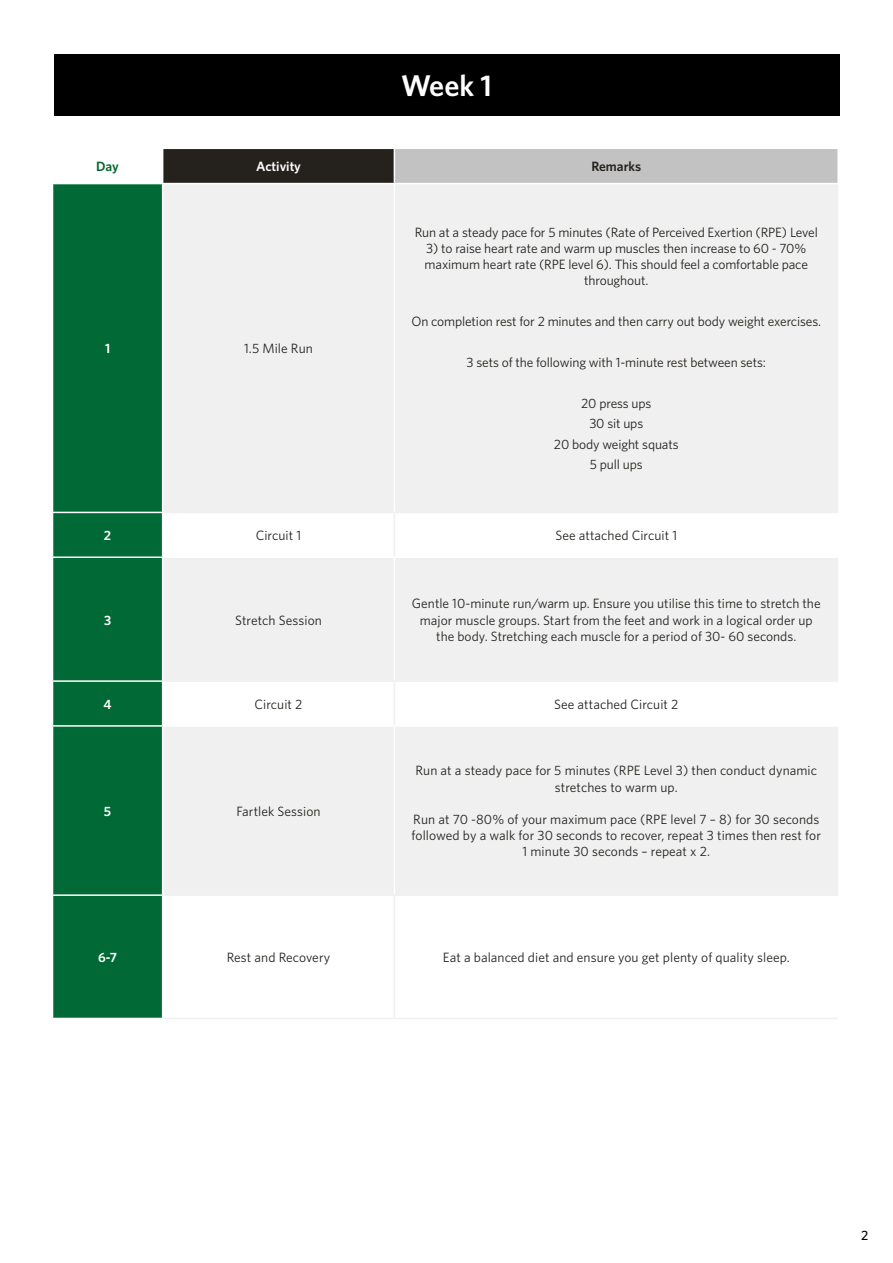
<style>
.page{position:relative;width:893px;height:1263px;background:#fff}
.page>*{position:absolute;margin:0;border:0;box-sizing:border-box;transform-origin:0 0}
.t1{font:600 30px "Whitney";color:#fff}
.t2{font:13.5px/16.2px "Whitney";color:#25221e;text-align:center}
.t3{font:600 13.5px "Whitney";color:#fff}
.t4{font:600 13.5px "Whitney";color:#25221e}
.t5{font:600 13.5px "Whitney";color:#06672f}
.t6{font:500 13.5px "Whitney";color:#000}
</style>
<div class="page">
<div style="left:163px;top:148px;width:231px;height:36px;background:#25221e"></div>
<div style="left:394px;top:148px;width:444px;height:36px;background:#c2c2c2"></div>
<div style="left:53px;top:184px;width:109px;height:834px;background:#006935"></div>
<div style="left:163px;top:184px;width:675px;height:328px;background:#f0f0f0"></div>
<svg style="left:164px;top:558px;width:674px;height:336px;fill:#f0f0f0"></svg>
<hr style="left:163px;top:148px;width:231px;height:1px;background:#fff">
<hr style="left:163px;top:183px;width:231px;height:1px;background:#fff">
<hr style="left:52px;top:512px;width:111px;height:1px;background:#fff">
<hr style="left:52px;top:556px;width:111px;height:2px;background:#fff">
<hr style="left:52px;top:680px;width:111px;height:2px;background:#fff">
<hr style="left:52px;top:725px;width:111px;height:2px;background:#fff">
<hr style="left:52px;top:894px;width:111px;height:2px;background:#fff">
<hr style="left:163px;top:725px;width:231px;height:2px;background:#fff">
<hr style="left:394px;top:148px;width:445px;height:1px;background:#fff">
<hr style="left:394px;top:149px;width:1px;height:34px;background:#fff">
<hr style="left:394px;top:183px;width:445px;height:1px;background:#fff">
<hr style="left:163px;top:512px;width:231px;height:1px;background:#f0f0f0">
<hr style="left:163px;top:680px;width:231px;height:2px;background:#f0f0f0">
<hr style="left:163px;top:894px;width:231px;height:2px;background:#f0f0f0">
<hr style="left:394px;top:184px;width:1px;height:328px;background:#fff">
<hr style="left:394px;top:558px;width:1px;height:122px;background:#fff">
<hr style="left:394px;top:725px;width:444px;height:2px;background:#fff">
<hr style="left:394px;top:727px;width:1px;height:167px;background:#fff">
<hr style="left:394px;top:513px;width:1px;height:43px;background:#f0f0f0">
<hr style="left:394px;top:682px;width:1px;height:43px;background:#f0f0f0">
<hr style="left:394px;top:894px;width:444px;height:2px;background:#f0f0f0">
<hr style="left:394px;top:896px;width:1px;height:122px;background:#f0f0f0">
<hr style="left:394px;top:512px;width:444px;height:1px;background:#f0f0f0">
<hr style="left:394px;top:680px;width:444px;height:2px;background:#f0f0f0">
<hr style="left:837px;top:149px;width:2px;height:34px;background:#fff">
<hr style="left:163px;top:1018px;width:231px;height:1px;background:#f0f0f0">
<hr style="left:394px;top:1018px;width:444px;height:1px;background:#f0f0f0">
<div style="left:54px;top:54px;width:785px;height:62px;background:#000"></div>
<h1 class="t1" style="left:401px;top:66px;width:93px">Week 1</h1>
<p class="t5" style="left:96px;top:158px;width:24px">Day</p>
<p class="t3" style="left:256px;top:158px;width:46px">Activity</p>
<p class="t4" style="left:591px;top:158px;width:51px">Remarks</p>
<p class="t3" style="left:105px;top:339px;width:7px">1</p>
<p class="t2" style="left:244px;top:340px;width:70px">1.5 Mile Run</p>
<p class="t2" style="left:415px;top:224px;width:405px">Run at a steady pace for 5 minutes (Rate of Perceived Exertion (RPE) Level</p>
<p class="t2" style="left:425px;top:240px;width:385px">3) to raise heart rate and warm up muscles then increase to 60 - 70% maximum heart rate (RPE level 6). This should feel a comfortable pace throughout.</p>
<p class="t2" style="left:411px;top:313px;width:411px">On completion rest for 2 minutes and then carry out body weight exercises.</p>
<p class="t2" style="left:467px;top:354px;width:301px">3 sets of the following with 1-minute rest between sets:</p>
<p class="t2" style="left:554px;top:393px;width:126px;line-height:20.4px">20 press ups<br>30 sit ups<br>20 body weight squats<br>5 pull ups</p>
<p class="t3" style="left:104px;top:527px;width:9px">2</p>
<p class="t2" style="left:256px;top:527px;width:47px">Circuit 1</p>
<p class="t2" style="left:555px;top:527px;width:123px">See attached Circuit 1</p>
<p class="t3" style="left:104px;top:611px;width:9px">3</p>
<p class="t2" style="left:235px;top:611px;width:88px">Stretch Session</p>
<p class="t2" style="left:412px;top:595px;width:410px">Gentle 10-minute run/warm up. Ensure you utilise this time to stretch the major muscle groups. Start from the feet and work in a logical order up the body. Stretching each muscle for a period of 30- 60 seconds.</p>
<p class="t3" style="left:104px;top:695px;width:10px">4</p>
<p class="t2" style="left:255px;top:696px;width:49px">Circuit 2</p>
<p class="t2" style="left:554px;top:696px;width:126px">See attached Circuit 2</p>
<p class="t3" style="left:104px;top:802px;width:9px">5</p>
<p class="t2" style="left:236px;top:803px;width:86px">Fartlek Session</p>
<p class="t2" style="left:415px;top:762px;width:403px">Run at a steady pace for 5 minutes (RPE Level 3) then conduct dynamic stretches to warm up.</p>
<p class="t2" style="left:412px;top:811px;width:411px">Run at 70 -80% of your maximum pace (RPE level 7 – 8) for 30 seconds followed by a walk for 30 seconds to recover, repeat 3 times then rest for<br>1 minute 30 seconds – repeat x 2.</p>
<p class="t3" style="left:98px;top:948px;width:20px">6-7</p>
<p class="t2" style="left:227px;top:949px;width:105px">Rest and Recovery</p>
<p class="t2" style="left:443px;top:949px;width:348px">Eat a balanced diet and ensure you get plenty of quality sleep.</p>
<p class="t6" style="left:861px;top:1227px;width:9px">2</p>
</div>
